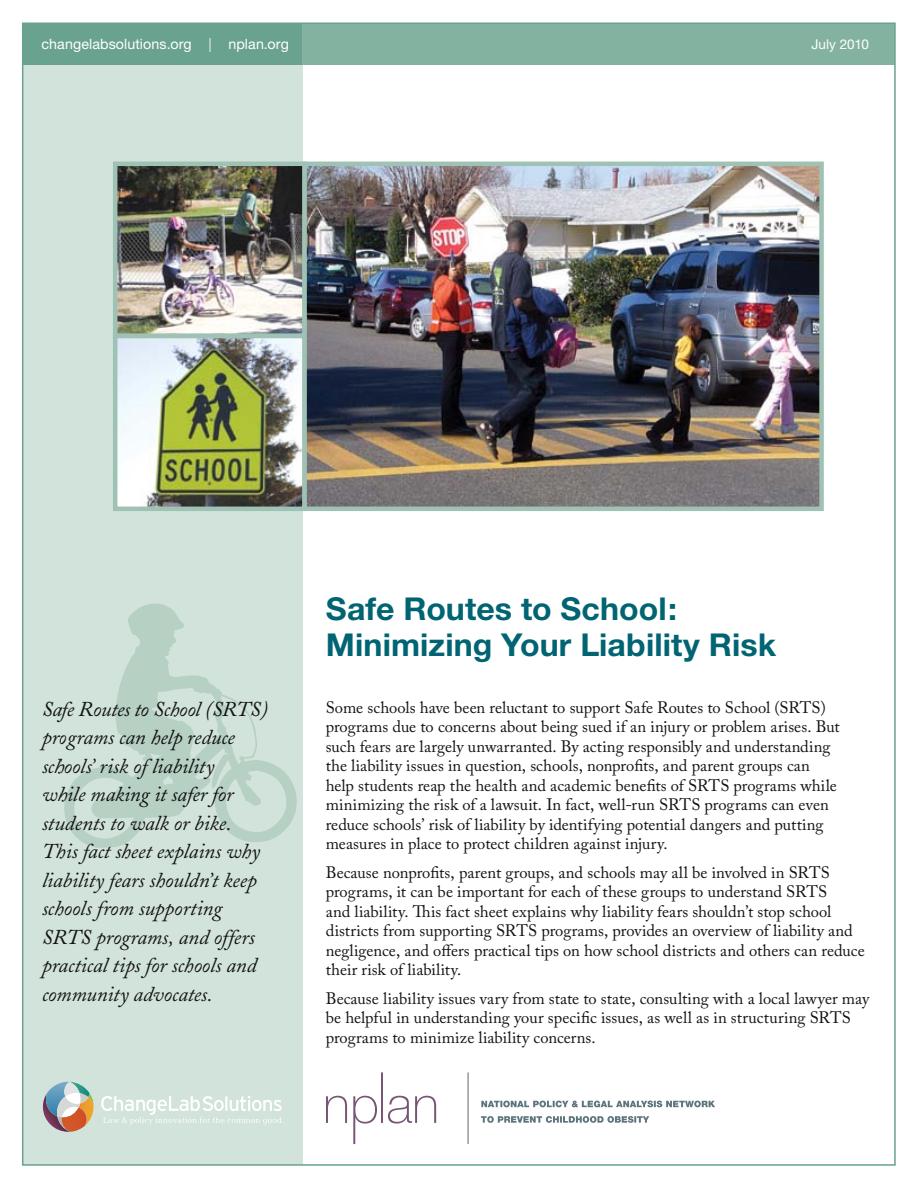
<style>
.page{position:relative;width:918px;height:1188px;background:#fff}
.page>*{position:absolute;margin:0;border:0;box-sizing:border-box;transform-origin:0 0}
.headings{font:700 31.5px "Helvetica Neue";color:#006472}
.sidebar_cover_page{font:italic 21px/28.5px "Adobe Caslon";letter-spacing:-.005em;color:#121212}
.text{font:16.5px/19.5px "Adobe Caslon Pro";color:#121212}
.small_headings{font:14.25px "Helvetica Neue";letter-spacing:.005em;color:#fff}
.sub-headings_sidebar{font:13.5px "Helvetica Neue";color:#fff}
.s1{font-weight:100;font-size:19.5px}
</style>
<div class="page">
<div style="left:23px;top:24px;width:279px;height:1141px;background:#d1e3da"></div>
<div style="left:23px;top:24px;width:872px;height:41px;background:#84b2a1"></div>
<svg style="left:326px;top:1072px;width:110px;height:72px"></svg>
<hr style="left:468px;top:1072px;width:1px;height:72px;background:#626371">
<svg style="left:481px;top:1101px;width:234px;height:6px"></svg>
<svg style="left:481px;top:1116px;width:168px;height:7px"></svg>
<div style="left:22px;top:23px;width:280px;height:42px;background:#69a28e"></div>
<svg style="left:64px;top:604px;width:233px;height:244px"></svg>
<svg style="left:43px;top:1082px;width:51px;height:50px"></svg>
<svg style="left:101px;top:1096px;width:183px;height:29px"></svg>
<img style="left:118px;top:167px;width:701px;height:339px">
<div style="left:113px;top:162px;width:194px;height:176px;border:4px solid #9fc2b4"></div>
<div style="left:113px;top:334px;width:194px;height:177px;border:4px solid #9fc2b4"></div>
<div style="left:302px;top:162px;width:522px;height:349px;border:4px solid #9fc2b4"></div>
<p class="small_headings" style="left:41px;top:35px;width:249px">changelabsolutions.org <span class="s1">I</span> nplan.org</p>
<p class="sub-headings_sidebar" style="left:812px;top:36px;width:59px">July 2010</p>
<p class="headings" style="left:326px;top:590px;width:353px">Safe Routes to School:</p>
<p class="headings" style="left:326px;top:626px;width:452px">Minimizing Your Liability Risk</p>
<p class="sidebar_cover_page" style="left:42px;top:695px;width:228px">Safe Routes to School (SRTS) programs can help reduce schools’ risk of liability<br>while making it safer for students to walk or bike.<br>This fact sheet explains why liability fears shouldn’t keep schools from supporting<br>SRTS programs, and offers practical tips for schools and community advocates.</p>
<p class="text" style="left:326px;top:697px;width:516px">Some schools have been reluctant to support Safe Routes to School (SRTS) programs due to concerns about being sued if an injury or problem arises. But such fears are largely unwarranted. By acting responsibly and understanding the liability issues in question, schools, nonprofits, and parent groups can help students reap the health and academic benefits of SRTS programs while minimizing the risk of a lawsuit. In fact, well-run SRTS programs can even reduce schools’ risk of liability by identifying potential dangers and putting measures in place to protect children against injury.</p>
<p class="text" style="left:326px;top:862px;width:540px">Because nonprofits, parent groups, and schools may all be involved in SRTS programs, it can be important for each of these groups to understand SRTS<br>and liability. This fact sheet explains why liability fears shouldn’t stop school districts from supporting SRTS programs, provides an overview of liability and negligence, and offers practical tips on how school districts and others can reduce their risk of liability.</p>
<p class="text" style="left:326px;top:988px;width:545px">Because liability issues vary from state to state, consulting with a local lawyer may be helpful in understanding your specific issues, as well as in structuring SRTS programs to minimize liability concerns.</p>
</div>
